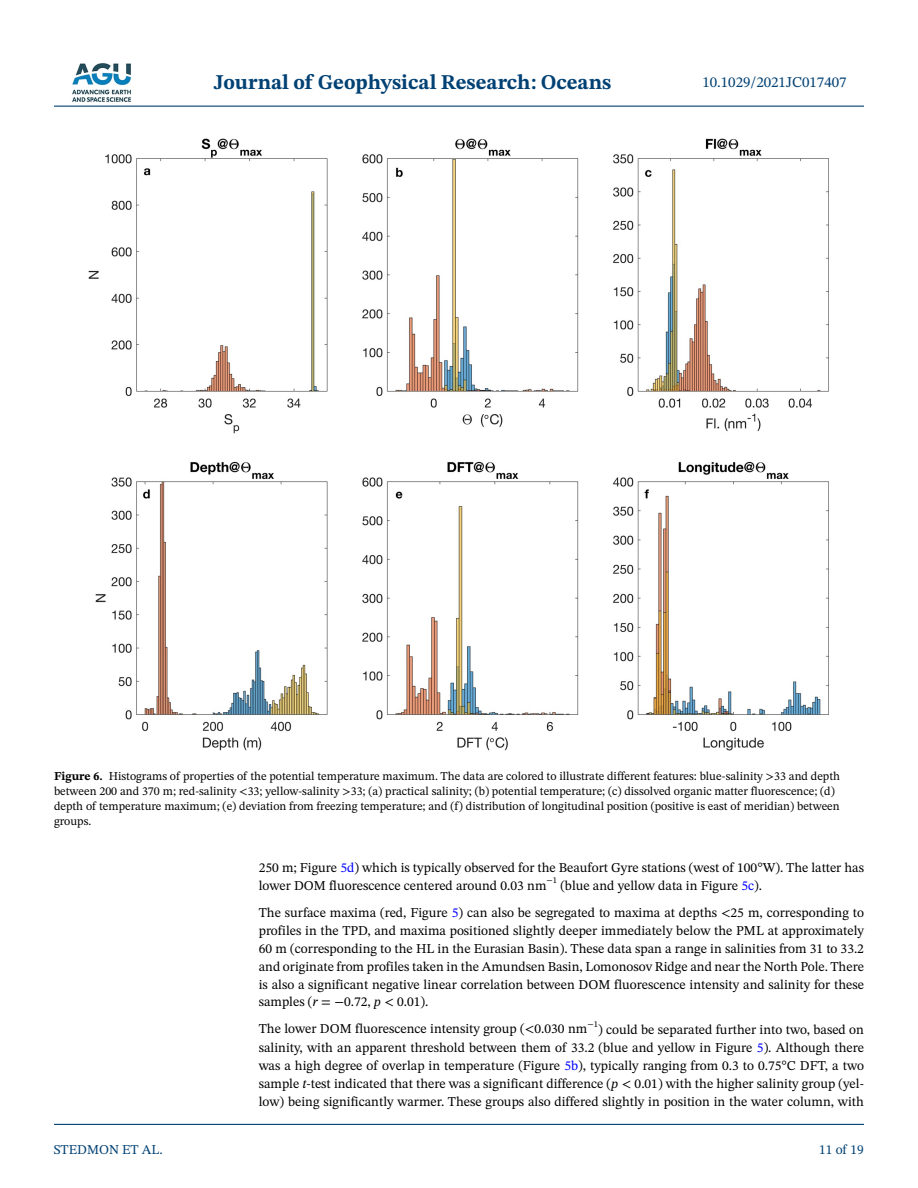
<style>
.page{position:relative;width:918px;height:1188px;background:#fff}
.page>*{position:absolute;margin:0;border:0;box-sizing:border-box;transform-origin:0 0}
.t1{font:700 21px "STIX Two Text";color:#004174}
.t2{font:15px "STIX Two Text";color:#004174}
.t3{font:13.5px/18px "STIX Two Text";color:#000;text-align:justify}
.t4{font:13.5px "STIX Two Text";color:#004174}
.t5{font:12px/15px "STIX Two Text";color:#000}
.s1{font-weight:700}
.s2{color:#00f}
.s3{font-style:italic}
</style>
<div class="page">
<hr style="left:54px;top:106px;width:810px;height:1px;background:#004174">
<hr style="left:54px;top:1124px;width:810px;height:1px;background:#004174">
<img style="left:72px;top:63px;width:59px;height:39px">
<img style="left:88px;top:138px;width:741px;height:613px">
<h1 class="t1" style="left:214px;top:67px;width:399px">Journal of Geophysical Research: Oceans</h1>
<p class="t2" style="left:702px;top:72px;width:146px">10.1029/2021JC017407</p>
<p class="t5" style="left:54px;top:769px;width:788px"><span class="s1">Figure 6.</span> Histograms of properties of the potential temperature maximum. The data are colored to illustrate different features: blue-salinity &gt;33 and depth between 200 and 370 m; red-salinity &lt;33; yellow-salinity &gt;33; (a) practical salinity; (b) potential temperature; (c) dissolved organic matter fluorescence; (d) depth of temperature maximum; (e) deviation from freezing temperature; and (f) distribution of longitudinal position (positive is east of meridian) between groups.</p>
<p class="t4" style="left:54px;top:1140px;width:110px">STEDMON ET AL.</p>
<p class="t3" style="left:259px;top:858px;width:607px">250 m; Figure <span class="s2">5d</span>) which is typically observed for the Beaufort Gyre stations (west of 100°W). The latter has lower DOM fluorescence centered around 0.03 nm<sup>−1</sup> (blue and yellow data in Figure <span class="s2">5c</span>).</p>
<p class="t3" style="left:259px;top:903px;width:607px">The surface maxima (red, Figure <span class="s2">5</span>) can also be segregated to maxima at depths &lt;25 m, corresponding to profiles in the TPD, and maxima positioned slightly deeper immediately below the PML at approximately 60 m (corresponding to the HL in the Eurasian Basin). These data span a range in salinities from 31 to 33.2 and originate from profiles taken in the Amundsen Basin, Lomonosov Ridge and near the North Pole. There is also a significant negative linear correlation between DOM fluorescence intensity and salinity for these samples (<span class="s3">r</span> = −0.72, <span class="s3">p</span> &lt; 0.01).</p>
<p class="t3" style="left:259px;top:1020px;width:607px">The lower DOM fluorescence intensity group (&lt;0.030 nm<sup>−1</sup>) could be separated further into two, based on salinity, with an apparent threshold between them of 33.2 (blue and yellow in Figure <span class="s2">5</span>). Although there was a high degree of overlap in temperature (Figure <span class="s2">5b</span>), typically ranging from 0.3 to 0.75°C DFT, a two sample <span class="s3">t</span>-test indicated that there was a significant difference (<span class="s3">p</span> &lt; 0.01) with the higher salinity group (yel&shy;low) being significantly warmer. These groups also differed slightly in position in the water column, with</p>
<p class="t4" style="left:819px;top:1140px;width:46px">11 of 19</p>
</div>
